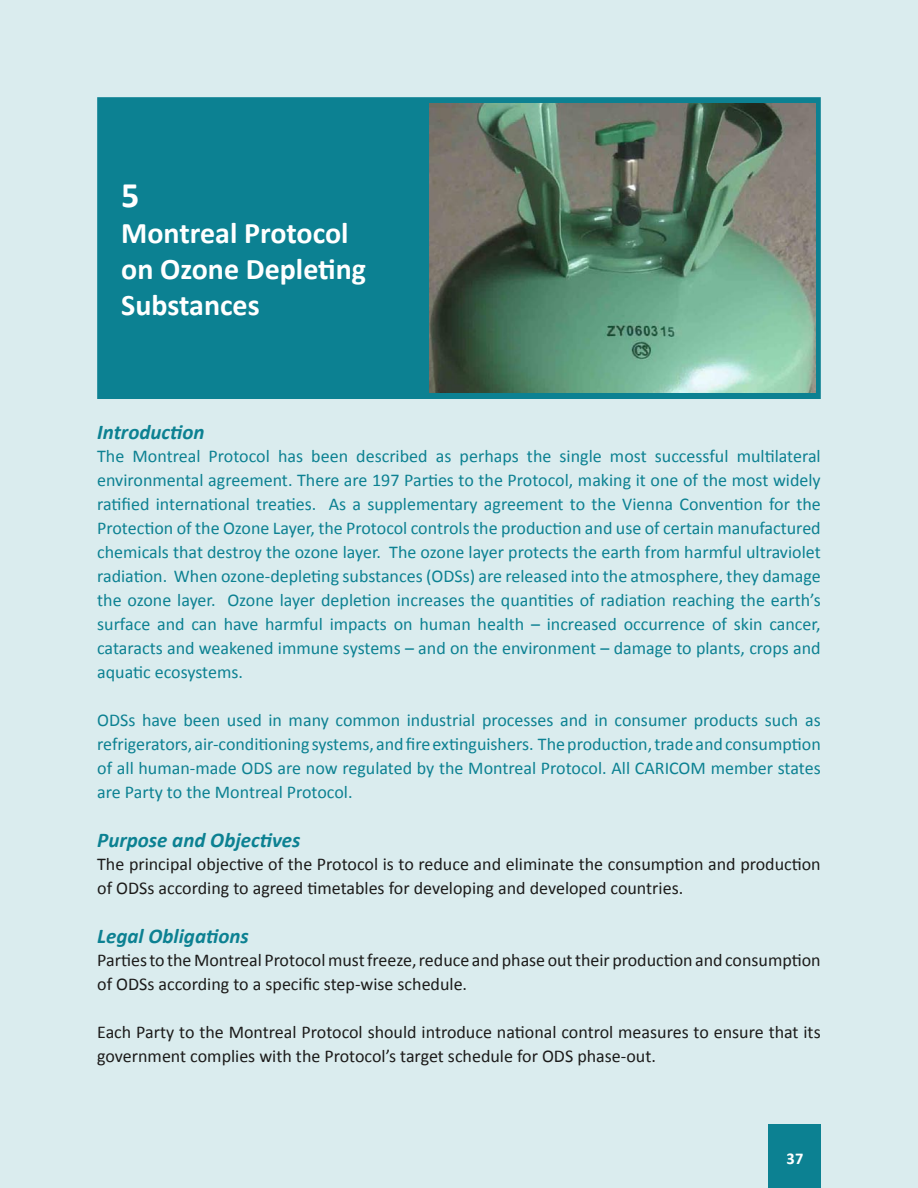
<style>
.page{position:relative;width:918px;height:1188px;background:#fff}
.page>*{position:absolute;margin:0;border:0;box-sizing:border-box;transform-origin:0 0}
.t1{font:700 36px "Calibri";color:#fff}
.t2{font:700 30px/36px "Calibri";color:#fff}
.t3{font:italic 700 21px "Calibri";color:#0c8192}
.t4{font:18px/24px "Calibri";color:#0c8192;text-align:justify}
.t5{font:18px/24px "Calibri";color:#1c1b1a}
.t6{font:700 16.5px "Calibri";color:#fff}
</style>
<div class="page">
<div style="left:1px;top:0;width:917px;height:1188px;background:#daecee"></div>
<div style="left:768px;top:1124px;width:52px;height:64px;background:#0c8192"></div>
<div style="left:97px;top:97px;width:724px;height:302px;background:#0c8192"></div>
<img style="left:429px;top:103px;width:387px;height:290px">
<h1 class="t1" style="left:121px;top:173px;width:20px">5</h1>
<h2 class="t2" style="left:121px;top:214px;width:246px">Montreal Protocol on Ozone Depleting<br>Substances</h2>
<p class="t3" style="left:97px;top:419px;width:109px">Introduction</p>
<p class="t4" style="left:97px;top:443px;width:725px">The Montreal Protocol has been described as perhaps the single most successful multilateral environmental agreement. There are 197 Parties to the Protocol, making it one of the most widely ratified international treaties. As a supplementary agreement to the Vienna Convention for the Protection of the Ozone Layer, the Protocol controls the production and use of certain manufactured chemicals that destroy the ozone layer. The ozone layer protects the earth from harmful ultraviolet radiation. When ozone-depleting substances (ODSs) are released into the atmosphere, they damage the ozone layer. Ozone layer depletion increases the quantities of radiation reaching the earth’s surface and can have harmful impacts on human health – increased occurrence of skin cancer, cataracts and weakened immune systems – and on the environment – damage to plants, crops and aquatic ecosystems.</p>
<p class="t4" style="left:97px;top:707px;width:725px">ODSs have been used in many common industrial processes and in consumer products such as refrigerators, air-conditioning systems, and fire extinguishers. The production, trade and consumption of all human-made ODS are now regulated by the Montreal Protocol. All CARICOM member states are Party to the Montreal Protocol.</p>
<p class="t3" style="left:97px;top:827px;width:205px">Purpose and Objectives</p>
<p class="t5" style="left:97px;top:851px;width:725px">The principal objective of the Protocol is to reduce and eliminate the consumption and production of ODSs according to agreed timetables for developing and developed countries.</p>
<p class="t3" style="left:97px;top:923px;width:153px">Legal Obligations</p>
<p class="t5" style="left:97px;top:947px;width:725px">Parties to the Montreal Protocol must freeze, reduce and phase out their production and consumption of ODSs according to a specific step-wise schedule.</p>
<p class="t5" style="left:97px;top:1019px;width:725px">Each Party to the Montreal Protocol should introduce national control measures to ensure that its government complies with the Protocol’s target schedule for ODS phase-out.</p>
<p class="t6" style="left:787px;top:1148px;width:18px">37</p>
</div>
